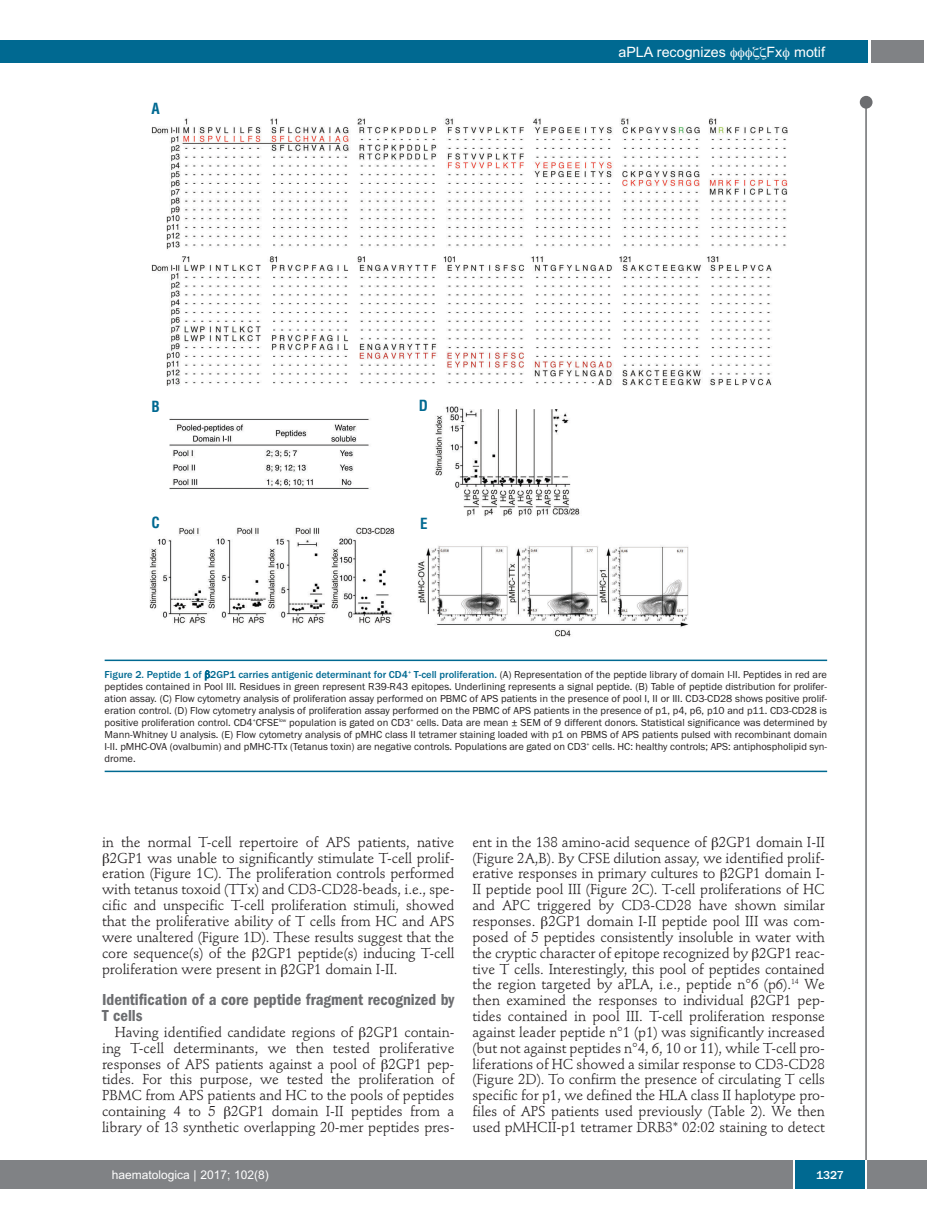
<style>
.page{position:relative;width:927px;height:1225px;background:#fff}
.page>*{position:absolute;margin:0;border:0;box-sizing:border-box;transform-origin:0 0}
.t1{font:600 condensed 16.5px/15.9px "Franklin Gothic";color:#6c6d70}
.t2{font:700 condensed 15px "Helvetica";color:#006991}
.t3{font:14.25px/15.9px "Stempel Schneidler";letter-spacing:-.005em;color:#231f20;text-align:justify}
.t4{font:14.25px "Arial";color:#fff}
.t5{font:12px "Arial";color:#fff}
.t6{font:500 12px "Franklin Gothic";color:#fff}
.t7{font:10.5px/12px "Franklin Gothic";color:#231f20;text-align:justify}
.s1{font-weight:500;color:#006991}
</style>
<div class="page">
<div style="left:860px;top:96px;width:12px;height:13px;background:#6c6d70;border-radius:50%"></div>
<hr style="left:865px;top:98px;width:2px;height:1062px;background:#6c6d70">
<div style="left:871px;top:40px;width:52px;height:22px;background:#808285"></div>
<div style="left:18px;top:40px;width:849px;height:22px;background:#006991"></div>
<div style="left:17px;top:1160px;width:910px;height:28px;background:#808285"></div>
<div style="left:795px;top:1160px;width:70px;height:28px;background:#006991"></div>
<hr style="left:793px;top:1160px;width:2px;height:28px;background:#fff">
<hr style="left:865px;top:1160px;width:2px;height:28px;background:#fff">
<div style="left:0;top:40px;width:19px;height:22px;background:#006991"></div>
<div style="left:0;top:1160px;width:18px;height:28px;background:#808285"></div>
<hr style="left:105px;top:659px;width:722px;height:2px;background:#006991">
<hr style="left:105px;top:770px;width:722px;height:2px;background:#006991">
<img style="left:150px;top:118px;width:638px;height:519px">
<p class="t2" style="left:151px;top:100px;width:10px">A</p>
<p class="t2" style="left:151px;top:398px;width:10px">B</p>
<p class="t2" style="left:419px;top:397px;width:11px">D</p>
<p class="t2" style="left:151px;top:514px;width:10px">C</p>
<p class="t2" style="left:420px;top:515px;width:9px">E</p>
<p class="t4" style="left:618px;top:44px;width:109px">aPLA recognizes</p>
<p class="t4" style="left:767px;top:44px;width:60px">Fx motif</p>
<p class="t7" style="left:105px;top:668px;width:724px"><span class="s1">Figure 2. Peptide 1 of 2GP1 carries antigenic determinant for CD4</span><sup>+</sup> <span class="s1">T-cell proliferation.</span> (A) Representation of the peptide library of domain I-II. Peptides in red are peptides contained in Pool III. Residues in green represent R39-R43 epitopes. Underlining represents a signal peptide. (B) Table of peptide distribution for prolifer&shy;ation assay. (C) Flow cytometry analysis of proliferation assay performed on PBMC of APS patients in the presence of pool I, II or III. CD3-CD28 shows positive prolif&shy;eration control. (D) Flow cytometry analysis of proliferation assay performed on the PBMC of APS patients in the presence of p1, p4, p6, p10 and p11. CD3-CD28 is positive proliferation control. CD4<sup>+</sup>CFSE<sup>low</sup> population is gated on CD3<sup>+</sup> cells. Data are mean ± SEM of 9 different donors. Statistical significance was determined by Mann-Whitney U analysis. (E) Flow cytometry analysis of pMHC class II tetramer staining loaded with p1 on PBMS of APS patients pulsed with recombinant domain I-II. pMHC-OVA (ovalbumin) and pMHC-TTx (Tetanus toxin) are negative controls. Populations are gated on CD3<sup>+</sup> cells. HC: healthy controls; APS: antiphospholipid syn&shy;drome.</p>
<p class="t3" style="left:102px;top:835px;width:354px">in the normal T-cell repertoire of APS patients, native</p>
<p class="t3" style="left:110px;top:851px;width:346px">2GP1 was unable to significantly stimulate T-cell prolif-</p>
<p class="t3" style="left:102px;top:867px;width:354px">eration (Figure 1C). The proliferation controls performed</p>
<p class="t3" style="left:102px;top:882px;width:354px">with tetanus toxoid (TTx) and CD3-CD28-beads, i.e., spe-</p>
<p class="t3" style="left:102px;top:898px;width:354px">cific and unspecific T-cell proliferation stimuli, showed</p>
<p class="t3" style="left:102px;top:914px;width:354px">that the proliferative ability of T cells from HC and APS</p>
<p class="t3" style="left:102px;top:930px;width:354px">were unaltered (Figure 1D). These results suggest that the</p>
<p class="t3" style="left:102px;top:946px;width:354px">core sequence(s) of the 2GP1 peptide(s) inducing T-cell</p>
<p class="t3" style="left:102px;top:962px;width:297px">proliferation were present in 2GP1 domain I-II.</p>
<p class="t1" style="left:102px;top:993px;width:354px">Identification of a core peptide fragment recognized by<br>T cells</p>
<p class="t3" style="left:102px;top:1025px;width:354px;text-indent:13px">Having identified candidate regions of 2GP1 contain&shy;ing T-cell determinants, we then tested proliferative responses of APS patients against a pool of 2GP1 pep&shy;tides. For this purpose, we tested the proliferation of PBMC from APS patients and HC to the pools of peptides containing 4 to 5 2GP1 domain I-II peptides from a library of 13 synthetic overlapping 20-mer peptides pres-</p>
<p class="t3" style="left:472px;top:835px;width:354px">ent in the 138 amino-acid sequence of 2GP1 domain I-II (Figure 2A,B). By CFSE dilution assay, we identified prolif&shy;erative responses in primary cultures to 2GP1 domain I-II peptide pool III (Figure 2C). T-cell proliferations of HC and APC triggered by CD3-CD28 have shown similar responses. 2GP1 domain I-II peptide pool III was com&shy;posed of 5 peptides consistently insoluble in water with the cryptic character of epitope recognized by 2GP1 reac&shy;tive T cells. Interestingly, this pool of peptides contained the region targeted by aPLA, i.e., peptide n°6 (p6).<sup>14</sup> We then examined the responses to individual 2GP1 pep&shy;tides contained in pool III. T-cell proliferation response against leader peptide n°1 (p1) was significantly increased (but not against peptides n°4, 6, 10 or 11), while T-cell pro&shy;liferations of HC showed a similar response to CD3-CD28 (Figure 2D). To confirm the presence of circulating T cells specific for p1, we defined the HLA class II haplotype pro&shy;files of APS patients used previously (Table 2). We then used pMHCII-p1 tetramer DRB3* 02:02 staining to detect</p>
<p class="t5" style="left:112px;top:1167px;width:158px">haematologica | 2017; 102(8)</p>
<p class="t6" style="left:816px;top:1167px;width:29px">1327</p>
</div>
